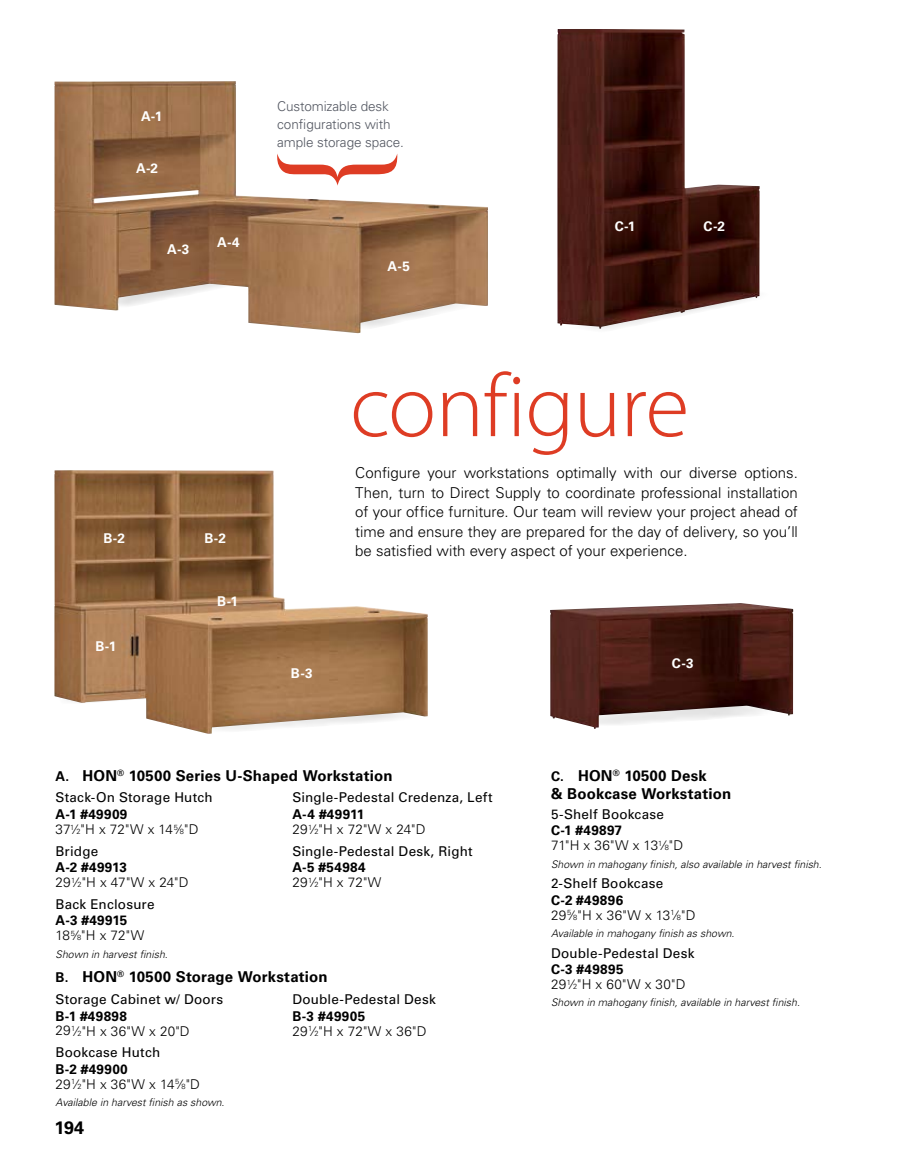
<style>
.page{position:relative;width:905px;height:1161px;background:#fff}
.page>*{position:absolute;margin:0;border:0;box-sizing:border-box;transform-origin:0 0}
.t1{font:300 90px "Myriad Pro";letter-spacing:-.01em;color:#de3c24}
.t2{font:700 18px "Univers LT Std";color:#000}
.t3{font:300 15px/19.5px "Univers LT Std";color:#000}
.t4{font:700 15px/18px "Univers LT Std";letter-spacing:.01em;color:#000}
.t5{font:300 13.5px/15px "Univers LT Std";letter-spacing:.01em;color:#000}
.t6{font:13.5px "Univers LT Std";letter-spacing:.015em;color:#000}
.t7{font:300 13.5px/18px "Univers LT Std";letter-spacing:-.005em;color:#535761}
.t8{font:700 13.5px "Univers LT Std";color:#fff}
.t9{font:italic 300 10.5px "Univers LT Std";color:#000}
.s1{font-size:13.5px}
.s2{font-weight:700}
.s3{font-size:7.35px}
</style>
<div class="page">
<img style="left:54px;top:81px;width:434px;height:252px">
<img style="left:557px;top:29px;width:202px;height:300px">
<img style="left:550px;top:603px;width:243px;height:126px">
<svg style="left:551px;top:699px;width:239px;height:29px"></svg>
<img style="left:54px;top:470px;width:374px;height:227px">
<svg style="left:56px;top:676px;width:372px;height:58px"></svg>
<svg style="left:338px;top:298px;width:150px;height:34px"></svg>
<svg style="left:277px;top:154px;width:121px;height:32px"></svg>
<p class="t8" style="left:141px;top:109px;width:23px">A-1</p>
<p class="t8" style="left:136px;top:160px;width:23px">A-2</p>
<p class="t8" style="left:167px;top:241px;width:24px">A-3</p>
<p class="t8" style="left:217px;top:234px;width:24px">A-4</p>
<p class="t7" style="left:277px;top:97px;width:126px">Customizable desk configurations with ample storage space.</p>
<p class="t8" style="left:387px;top:258px;width:24px">A-5</p>
<p class="t8" style="left:614px;top:219px;width:22px">C-1</p>
<p class="t8" style="left:703px;top:219px;width:23px">C-2</p>
<p class="t8" style="left:103px;top:531px;width:23px">B-2</p>
<p class="t8" style="left:95px;top:638px;width:22px">B-1</p>
<p class="t8" style="left:204px;top:531px;width:23px">B-2</p>
<p class="t8" style="left:217px;top:593px;width:22px">B-1</p>
<p class="t8" style="left:291px;top:665px;width:23px">B-3</p>
<h1 class="t1" style="left:350px;top:357px;width:340px">configure</h1>
<p class="t3" style="left:355px;top:463px;width:444px">Configure your workstations optimally with our diverse options.<br>Then, turn to Direct Supply to coordinate professional installation of your office furniture. Our team will review your project ahead of time and ensure they are prepared for the day of delivery, so you’ll be satisfied with every aspect of your experience.</p>
<p class="t8" style="left:672px;top:655px;width:23px">C-3</p>
<p class="t4" style="left:56px;top:766px;width:338px"><span class="s1">a.</span> HON<sup>®</sup> 10500 Series U-Shaped Workstation</p>
<p class="t6" style="left:56px;top:790px;width:159px">Stack-On Storage Hutch</p>
<p class="t5" style="left:56px;top:807px;width:144px"><span class="s2">A-1 #49909<br></span>37<sup>1</sup>⁄<span class="s3">2</span>"H x 72"W x 14<sup>5</sup>⁄<span class="s3">8</span>"D</p>
<p class="t6" style="left:292px;top:790px;width:202px">Single-Pedestal Credenza, Left</p>
<p class="t5" style="left:292px;top:807px;width:135px"><span class="s2">A-4 #49911<br></span>29<sup>1</sup>⁄<span class="s3">2</span>"H x 72"W x 24"D</p>
<p class="t6" style="left:56px;top:843px;width:44px">Bridge</p>
<p class="t5" style="left:56px;top:860px;width:134px"><span class="s2">A-2 #49913<br></span>29<sup>1</sup>⁄<span class="s3">2</span>"H x 47"W x 24"D</p>
<p class="t6" style="left:292px;top:843px;width:182px">Single-Pedestal Desk, Right</p>
<p class="t5" style="left:292px;top:860px;width:91px"><span class="s2">A-5 #54984<br></span>29<sup>1</sup>⁄<span class="s3">2</span>"H x 72"W</p>
<p class="t6" style="left:56px;top:896px;width:101px">Back Enclosure</p>
<p class="t5" style="left:56px;top:913px;width:90px"><span class="s2">A-3 #49915<br></span>18<sup>5</sup>⁄<span class="s3">8</span>"H x 72"W</p>
<p class="t9" style="left:56px;top:948px;width:114px">Shown in harvest finish.</p>
<p class="t4" style="left:56px;top:968px;width:274px"><span class="s1">b.</span> HON<sup>®</sup> 10500 Storage Workstation</p>
<p class="t6" style="left:56px;top:991px;width:169px">Storage Cabinet w/ Doors</p>
<p class="t5" style="left:56px;top:1008px;width:136px"><span class="s2">B-1 #49898<br></span>29<sup>1</sup>⁄<span class="s3">2</span>"H x 36"W x 20"D</p>
<p class="t6" style="left:292px;top:991px;width:145px">Double-Pedestal Desk</p>
<p class="t5" style="left:292px;top:1008px;width:136px"><span class="s2">B-3 #49905<br></span>29<sup>1</sup>⁄<span class="s3">2</span>"H x 72"W x 36"D</p>
<p class="t6" style="left:56px;top:1044px;width:106px">Bookcase Hutch</p>
<p class="t5" style="left:56px;top:1062px;width:146px"><span class="s2">B-2 #49900<br></span>29<sup>1</sup>⁄<span class="s3">2</span>"H x 36"W x 14<sup>5</sup>⁄<span class="s3">8</span>"D</p>
<p class="t9" style="left:56px;top:1096px;width:170px">Available in harvest finish as shown.</p>
<h2 class="t2" style="left:54px;top:1117px;width:31px">194</h2>
<p class="t4" style="left:551px;top:766px;width:182px"><span class="s1">c.</span> HON<sup>®</sup> 10500 Desk<br>&amp; Bookcase Workstation</p>
<p class="t6" style="left:551px;top:806px;width:114px">5-Shelf Bookcase</p>
<p class="t5" style="left:551px;top:823px;width:134px"><span class="s2">C-1 #49897<br></span>71"H x 36"W x 13<sup>1</sup>⁄<span class="s3">8</span>"D</p>
<p class="t9" style="left:551px;top:858px;width:272px">Shown in mahogany finish, also available in harvest finish.</p>
<p class="t6" style="left:551px;top:875px;width:114px">2-Shelf Bookcase</p>
<p class="t5" style="left:551px;top:893px;width:146px"><span class="s2">C-2 #49896<br></span>29<sup>5</sup>⁄<span class="s3">8</span>"H x 36"W x 13<sup>1</sup>⁄<span class="s3">8</span>"D</p>
<p class="t9" style="left:551px;top:927px;width:185px">Available in mahogany finish as shown.</p>
<p class="t6" style="left:551px;top:945px;width:145px">Double-Pedestal Desk</p>
<p class="t5" style="left:551px;top:962px;width:136px"><span class="s2">C-3 #49895<br></span>29<sup>1</sup>⁄<span class="s3">2</span>"H x 60"W x 30"D</p>
<p class="t9" style="left:551px;top:996px;width:250px">Shown in mahogany finish, available in harvest finish.</p>
</div>
